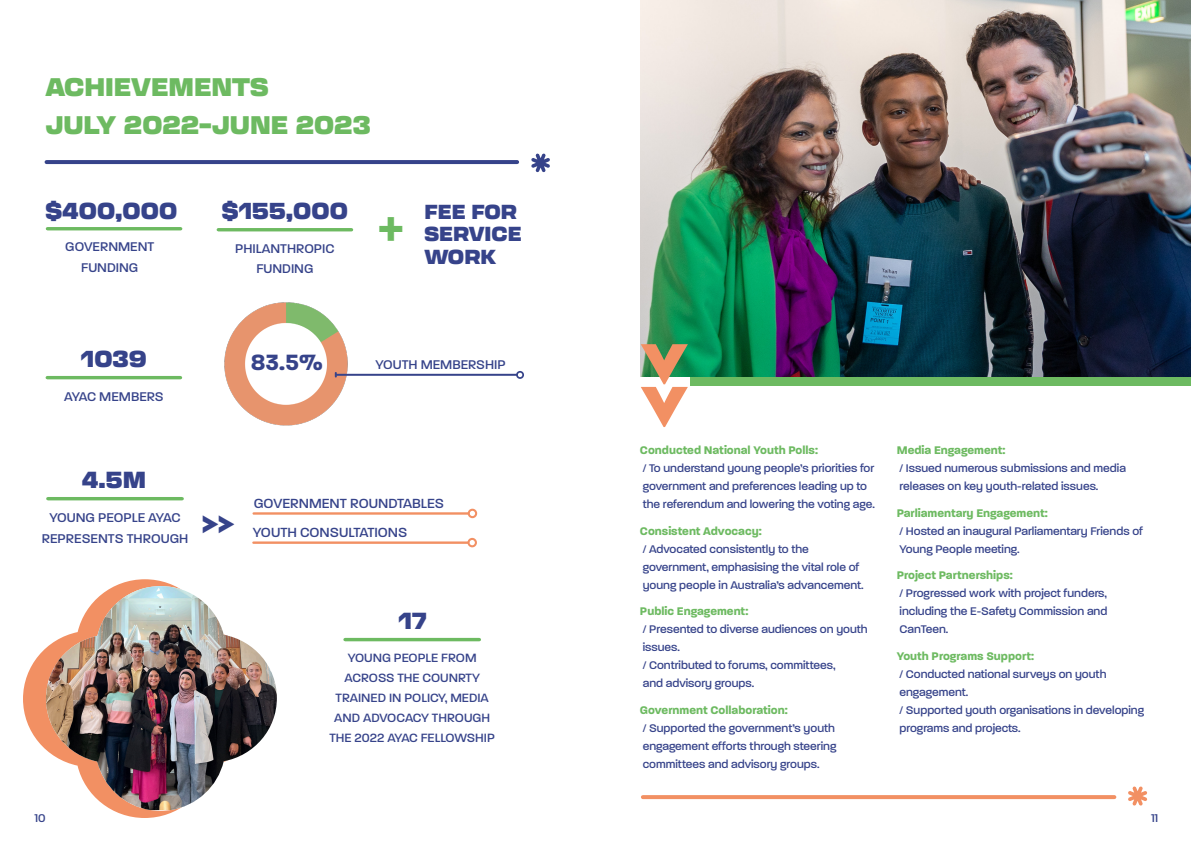
<style>
.page{position:relative;width:1191px;height:842px;background:#fff}
.page>*{position:absolute;margin:0;border:0;box-sizing:border-box;transform-origin:0 0}
.t1{font:900 71.2px "Transducer";color:#f29063}
.t2{font:700 46px "Transducer";color:#6dba61}
.t3{font:900 27px "Transducer";color:#36438a}
.t4{font:900 25.1px/37.6px "Transducer";color:#6dba61}
.t5{font:700 23.9px "Paralucent";color:#36438a}
.t6{font:900 22.9px "Transducer";color:#36438a}
.t7{font:900 22.7px "Transducer";color:#36438a}
.t8{font:900 20px "Transducer";color:#36438a}
.t9{font:500 14.3px "Paralucent";color:#36438a}
.t10{font:500 13.8px/20.6px "Paralucent";color:#36438a;text-align:center}
.t11{font:500 13.6px/20.5px "Paralucent";color:#36438a;text-align:center}
.t12{font:500 13px/20px "Paralucent";color:#36438a;text-align:center}
.t13{font:500 12.2px "Paralucent";color:#36438a}
.t14{font:500 12px/18px "Paralucent";color:#36438a}
.s1{font-weight:700;color:#6dba61}
</style>
<div class="page">
<hr style="left:47px;top:227px;width:134px;height:3px;background:#6dba61">
<hr style="left:218px;top:228px;width:133px;height:3px;background:#6dba61">
<hr style="left:47px;top:376px;width:133px;height:3px;background:#6dba61">
<hr style="left:48px;top:497px;width:134px;height:3px;background:#6dba61">
<img style="left:224px;top:302px;width:135px;height:124px">
<hr style="left:337px;top:374px;width:180px;height:2px;background:#36438a">
<div style="left:516px;top:371px;width:8px;height:8px;border:2px solid #36438a;border-radius:50%"></div>
<hr style="left:254px;top:512px;width:214px;height:3px;background:#f29063">
<div style="left:468px;top:509px;width:9px;height:9px;border:2px solid #f29063;border-radius:50%"></div>
<hr style="left:253px;top:541px;width:215px;height:3px;background:#f29063">
<div style="left:467px;top:538px;width:10px;height:9px;border:2px solid #f29063;border-radius:50%"></div>
<div style="left:690px;top:0;width:501px;height:385px;background:#6dba61"></div>
<hr style="left:345px;top:638px;width:134px;height:3px;background:#6dba61">
<img style="left:641px;top:0;width:550px;height:377px">
<svg style="left:23px;top:579px;width:152px;height:239px"></svg>
<img style="left:46px;top:586px;width:231px;height:224px">
<hr style="left:47px;top:160px;width:470px;height:4px;background:#36438a">
<svg style="left:531px;top:153px;width:19px;height:19px"></svg>
<svg style="left:643px;top:795px;width:471px;height:4px;background:#f29367"></svg>
<svg style="left:1128px;top:786px;width:19px;height:20px"></svg>
<p class="t4" style="left:45px;top:67px;width:327px">ACHIEVEMENTS<br>JULY 2022–JUNE 2023</p>
<p class="t7" style="left:45px;top:193px;width:133px">$400,000</p>
<p class="t11" style="left:65px;top:237px;width:90px">GOVERNMENT<br>FUNDING</p>
<p class="t7" style="left:222px;top:194px;width:127px">$155,000</p>
<p class="t11" style="left:235px;top:238px;width:101px">PHILANTHROPIC<br>FUNDING</p>
<p class="t2" style="left:377px;top:194px;width:29px">+</p>
<p class="t8" style="left:424px;top:196px;width:94px">FEE FOR</p>
<p class="t8" style="left:424px;top:219px;width:98px">SERVICE</p>
<p class="t8" style="left:424px;top:241px;width:73px">WORK</p>
<p class="t7" style="left:81px;top:342px;width:67px">1039</p>
<p class="t11" style="left:64px;top:386px;width:101px">AYAC MEMBERS</p>
<p class="t5" style="left:251px;top:347px;width:74px">83.5%</p>
<p class="t11" style="left:375px;top:355px;width:131px">YOUTH MEMBERSHIP</p>
<p class="t6" style="left:82px;top:462px;width:66px">4.5M</p>
<p class="t10" style="left:42px;top:507px;width:148px">YOUNG PEOPLE AYAC<br>REPRESENTS THROUGH</p>
<p class="t3" style="left:202px;top:502px;width:34px">&gt;&gt;</p>
<p class="t9" style="left:254px;top:495px;width:192px">GOVERNMENT ROUNDTABLES</p>
<p class="t9" style="left:253px;top:524px;width:156px">YOUTH CONSULTATIONS</p>
<p class="t6" style="left:398px;top:603px;width:29px">17</p>
<p class="t12" style="left:329px;top:648px;width:167px">YOUNG PEOPLE FROM<br>ACROSS THE COUNRTY<br>TRAINED IN POLICY, MEDIA<br>AND ADVOCACY THROUGH<br>THE 2022 AYAC FELLOWSHIP</p>
<p class="t1" style="left:722px;top:342px;width:87px;rotate:90deg">&gt;&gt;</p>
<p class="t14" style="left:640px;top:441px;width:236px"><span class="s1">Conducted National Youth Polls:<br></span>/ To understand young people’s priorities for government and preferences leading up to the referendum and lowering the voting age.</p>
<p class="t14" style="left:640px;top:522px;width:225px"><span class="s1">Consistent Advocacy:<br></span>/ Advocated consistently to the government, emphasising the vital role of young people in Australia’s advancement.</p>
<p class="t14" style="left:640px;top:602px;width:229px"><span class="s1">Public Engagement:<br></span>/ Presented to diverse audiences on youth issues.<br>/ Contributed to forums, committees,<br>and advisory groups.</p>
<p class="t14" style="left:640px;top:701px;width:198px"><span class="s1">Government Collaboration:<br></span>/ Supported the government’s youth engagement efforts through steering committees and advisory groups.</p>
<p class="t14" style="left:896px;top:441px;width:231px"><span class="s1">Media Engagement:<br></span>/ Issued numerous submissions and media releases on key youth-related issues.</p>
<p class="t14" style="left:896px;top:504px;width:248px"><span class="s1">Parliamentary Engagement:<br></span>/ Hosted an inaugural Parliamentary Friends of<br>Young People meeting.</p>
<p class="t14" style="left:896px;top:566px;width:212px"><span class="s1">Project Partnerships:<br></span>/ Progressed work with project funders, including the E-Safety Commission and<br>CanTeen.</p>
<p class="t14" style="left:896px;top:647px;width:249px"><span class="s1">Youth Programs Support:<br></span>/ Conducted national surveys on youth engagement.<br>/ Supported youth organisations in developing programs and projects.</p>
<p class="t13" style="left:35px;top:811px;width:13px">10</p>
<p class="t13" style="left:1151px;top:811px;width:9px">11</p>
</div>
